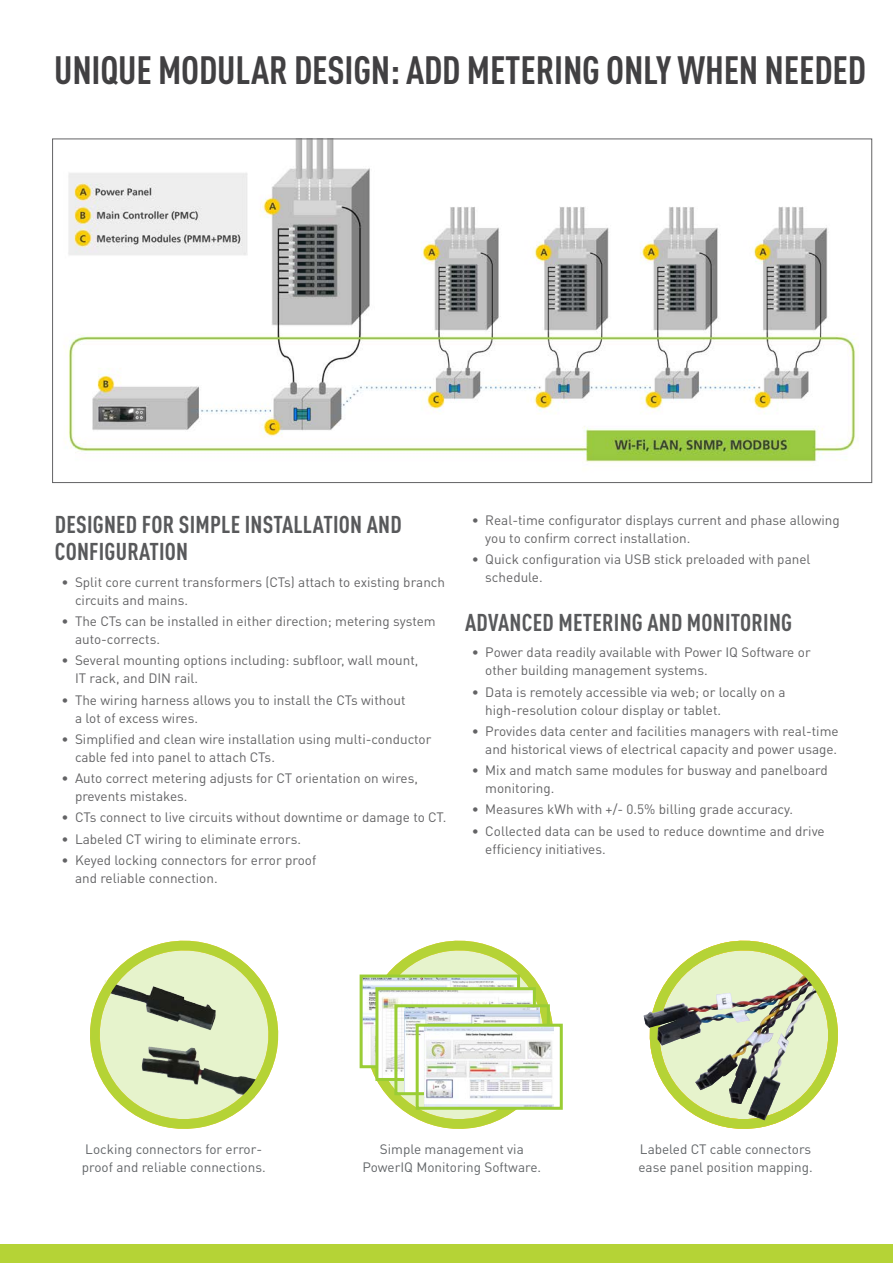
<style>
.page{position:relative;width:893px;height:1263px;background:#fff}
.page>*{position:absolute;margin:0;border:0;box-sizing:border-box;transform-origin:0 0}
.t1{font:700 condensed 39px "DIN Pro";letter-spacing:-.005em;color:#414042}
.t2{font:700 condensed 24px/27px "DIN Pro";letter-spacing:.01em;color:#58595b}
.t3{font:13.5px/18px "DIN Pro";color:#636365}
.t4{font:13.5px/18px "DIN Pro";color:#626568}
</style>
<div class="page">
<img style="left:65px;top:141px;width:794px;height:322px">
<svg style="left:90px;top:940px;width:189px;height:189px"></svg>
<svg style="left:362px;top:940px;width:194px;height:189px"></svg>
<img style="left:364px;top:978px;width:152px;height:86px">
<div style="left:360px;top:974px;width:160px;height:94px;border:3px solid #9acd34"></div>
<img style="left:379px;top:991px;width:153px;height:86px">
<div style="left:375px;top:987px;width:161px;height:94px;border:3px solid #9acd34"></div>
<img style="left:405px;top:1008px;width:134px;height:83px">
<div style="left:394px;top:1004px;width:156px;height:91px;border:3px solid #9acd34"></div>
<img style="left:424px;top:1028px;width:129px;height:78px">
<div style="left:416px;top:1024px;width:147px;height:86px;border:3px solid #9acd34"></div>
<svg style="left:647px;top:940px;width:191px;height:189px"></svg>
<img style="left:648px;top:993px;width:81px;height:21px">
<div style="left:0;top:1244px;width:893px;height:19px;background:#b5d336"></div>
<h1 class="t1" style="left:54px;top:46px;width:814px">UNIQUE MODULAR DESIGN: ADD METERING ONLY WHEN NEEDED</h1>
<h2 class="t2" style="left:55px;top:511px;width:348px">DESIGNED FOR SIMPLE INSTALLATION AND<br>CONFIGURATION</h2>
<p class="t3" style="left:75px;top:572px;width:372px;text-indent:-14px">• Split core current transformers (CTs) attach to existing branch circuits and mains.</p>
<p class="t3" style="left:75px;top:612px;width:362px;text-indent:-14px">• The CTs can be installed in either direction; metering system auto-corrects.</p>
<p class="t3" style="left:75px;top:651px;width:345px;text-indent:-14px">• Several mounting options including: subfloor, wall mount,<br>IT rack, and DIN rail.</p>
<p class="t3" style="left:75px;top:690px;width:332px;text-indent:-14px">• The wiring harness allows you to install the CTs without a lot of excess wires.</p>
<p class="t3" style="left:75px;top:729px;width:358px;text-indent:-14px">• Simplified and clean wire installation using multi-conductor cable fed into panel to attach CTs.</p>
<p class="t3" style="left:75px;top:769px;width:344px;text-indent:-14px">• Auto correct metering adjusts for CT orientation on wires, prevents mistakes.</p>
<p class="t3" style="left:62px;top:808px;width:386px">• CTs connect to live circuits without downtime or damage to CT.</p>
<p class="t3" style="left:62px;top:829px;width:241px">• Labeled CT wiring to eliminate errors.</p>
<p class="t3" style="left:75px;top:850px;width:243px;text-indent:-14px">• Keyed locking connectors for error proof and reliable connection.</p>
<p class="t3" style="left:485px;top:511px;width:356px;text-indent:-14px">• Real-time configurator displays current and phase allowing you to confirm correct installation.</p>
<p class="t3" style="left:485px;top:550px;width:327px;text-indent:-14px">• Quick configuration via USB stick preloaded with panel schedule.</p>
<h2 class="t2" style="left:465px;top:608px;width:329px">ADVANCED METERING AND MONITORING</h2>
<p class="t3" style="left:485px;top:643px;width:327px;text-indent:-14px">• Power data readily available with Power IQ Software or other building management systems.</p>
<p class="t3" style="left:485px;top:682px;width:302px;text-indent:-14px">• Data is remotely accessible via web; or locally on a high-resolution colour display or tablet.</p>
<p class="t3" style="left:472px;top:721px;width:368px;text-align:right">• Provides data center and facilities managers with real-time and historical views of electrical capacity and power usage.</p>
<p class="t3" style="left:485px;top:761px;width:344px;text-indent:-14px">• Mix and match same modules for busway and panelboard monitoring.</p>
<p class="t3" style="left:472px;top:800px;width:323px">• Measures kWh with +/- 0.5% billing grade accuracy.</p>
<p class="t3" style="left:485px;top:821px;width:341px;text-indent:-14px">• Collected data can be used to reduce downtime and drive efficiency initiatives.</p>
<p class="t4" style="left:82px;top:1139px;width:185px">Locking connectors for error&shy;proof and reliable connections.</p>
<p class="t4" style="left:362px;top:1139px;width:180px;text-align:center">Simple management via<br>PowerIQ Monitoring Software.</p>
<p class="t4" style="left:638px;top:1139px;width:176px">Labeled CT cable connectors ease panel position mapping.</p>
</div>
